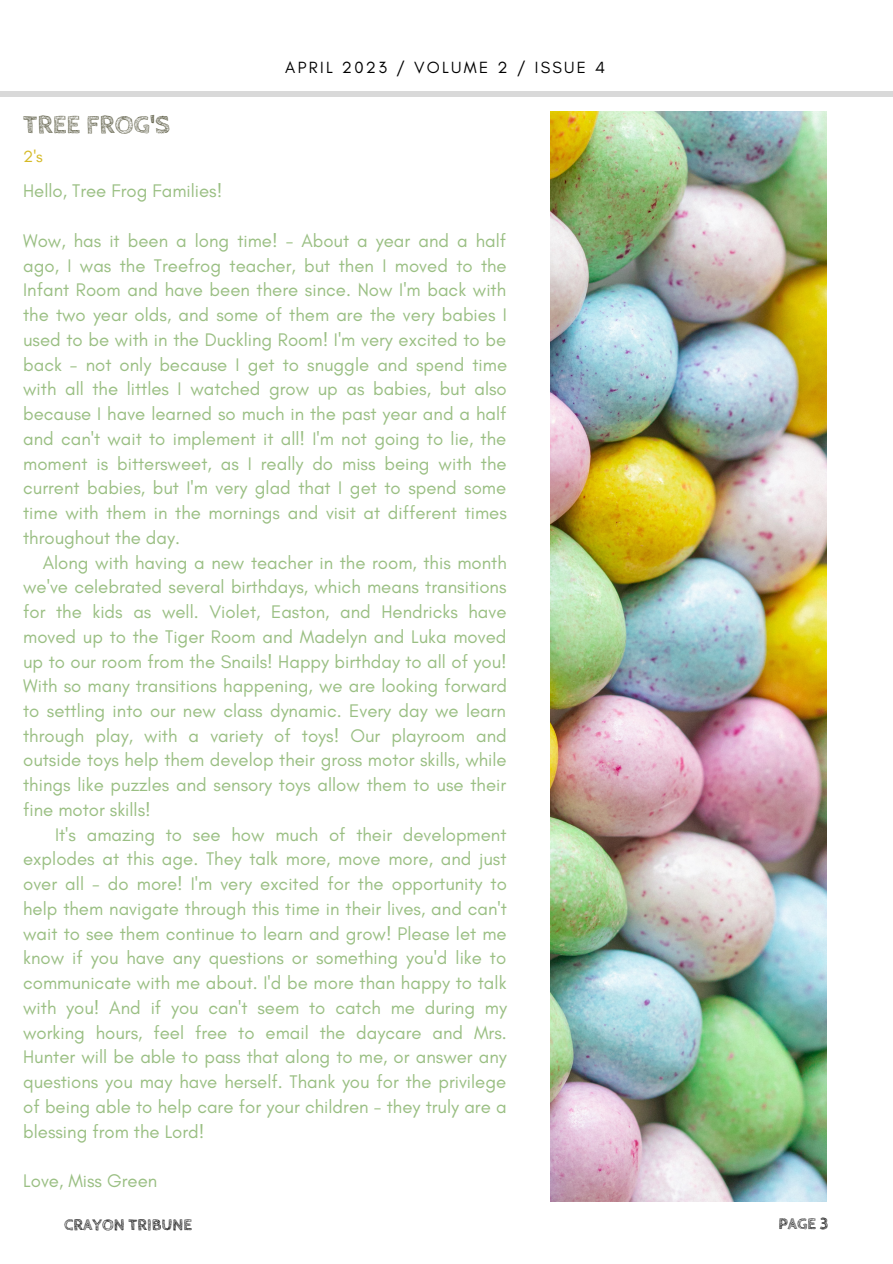
<style>
.page{position:relative;width:893px;height:1264px;background:#fff}
.page>*{position:absolute;margin:0;border:0;box-sizing:border-box;transform-origin:0 0}
.t1{font:700 26.4px "Cabin Sketch";color:#666650}
.t2{font:18.6px/24.8px "Glacial Indifference";color:#9abf83;text-align:justify}
.t3{font:16.5px "Glacial Indifference";letter-spacing:.14em;color:#000}
.t4{font:700 16.5px "Cabin Sketch";color:#000}
.t5{font:16.5px "Glacial Indifference";color:#d5ba26}
</style>
<div class="page">
<div style="left:0;top:92px;width:892px;height:5px;background:#d9d9d9"></div>
<img style="left:551px;top:111px;width:275px;height:1090px">
<p class="t3" style="left:285px;top:57px;width:321px">APRIL 2023 / VOLUME 2 / ISSUE 4</p>
<h1 class="t1" style="left:23px;top:110px;width:148px">TREE FROG'S</h1>
<p class="t5" style="left:23px;top:146px;width:21px">2's</p>
<p class="t2" style="left:23px;top:178px;width:201px">Hello, Tree Frog Families!</p>
<p class="t2" style="left:23px;top:228px;width:485px">Wow, has it been a long time! - About a year and a half ago, I was the Treefrog teacher, but then I moved to the Infant Room and have been there since. Now I'm back with the two year olds, and some of them are the very babies I used to be with in the Duckling Room! I'm very excited to be back - not only because I get to snuggle and spend time with all the littles I watched grow up as babies, but also because I have learned so much in the past year and a half and can't wait to implement it all! I'm not going to lie, the moment is bittersweet, as I really do miss being with the current babies, but I'm very glad that I get to spend some time with them in the mornings and visit at different times throughout the day.</p>
<p class="t2" style="left:23px;top:549px;width:485px;text-indent:20px">Along with having a new teacher in the room, this month we've celebrated several birthdays, which means transitions for the kids as well. Violet, Easton, and Hendricks have moved up to the Tiger Room and Madelyn and Luka moved up to our room from the Snails! Happy birthday to all of you!<br>With so many transitions happening, we are looking forward to settling into our new class dynamic. Every day we learn through play, with a variety of toys! Our playroom and outside toys help them develop their gross motor skills, while things like puzzles and sensory toys allow them to use their fine motor skills!</p>
<p class="t2" style="left:23px;top:821px;width:485px;text-indent:32px">It's amazing to see how much of their development explodes at this age. They talk more, move more, and just over all - do more! I'm very excited for the opportunity to help them navigate through this time in their lives, and can't wait to see them continue to learn and grow! Please let me know if you have any questions or something you'd like to communicate with me about. I'd be more than happy to talk with you! And if you can't seem to catch me during my working hours, feel free to email the daycare and Mrs.<br>Hunter will be able to pass that along to me, or answer any questions you may have herself. Thank you for the privilege of being able to help care for your children - they truly are a blessing from the Lord!</p>
<p class="t2" style="left:23px;top:1168px;width:136px">Love, Miss Green</p>
<p class="t4" style="left:64px;top:1215px;width:129px">CRAYON TRIBUNE</p>
<p class="t4" style="left:778px;top:1214px;width:52px">PAGE 3</p>
</div>
